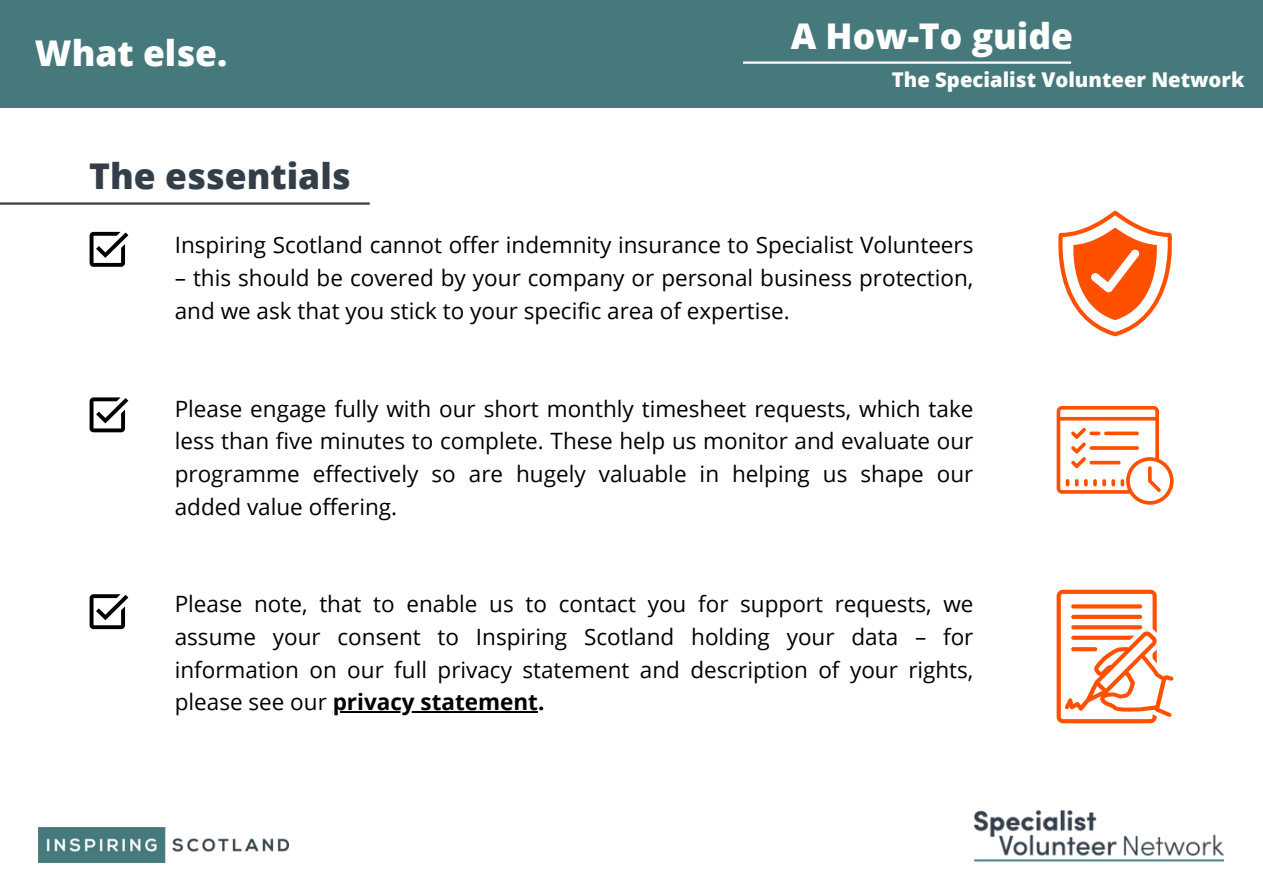
<style>
.page{position:relative;width:1263px;height:894px;background:#fff}
.page>*{position:absolute;margin:0;border:0;box-sizing:border-box;transform-origin:0 0}
.t1{font:800 35.4px "Open Sans";color:#fff}
.t2{font:800 35.4px "Open Sans";color:#333e48}
.t3{font:22.5px/32.7px "Open Sans";color:#000;text-align:justify}
.t4{font:800 20.25px "Open Sans";color:#fff}
.s1{font-weight:700}
</style>
<div class="page">
<img style="left:38px;top:827px;width:250px;height:35px">
<div style="left:0;top:0;width:1263px;height:107px;background:#46797b"></div>
<img style="left:973px;top:810px;width:250px;height:52px">
<hr style="left:0;top:202px;width:370px;height:3px;background:#333e48">
<svg style="left:90px;top:232px;width:38px;height:35px"></svg>
<svg style="left:90px;top:397px;width:38px;height:35px"></svg>
<svg style="left:90px;top:594px;width:38px;height:35px"></svg>
<hr style="left:333px;top:711px;width:205px;height:1px;background:#000">
<svg style="left:1058px;top:210px;width:114px;height:126px"></svg>
<svg style="left:1057px;top:406px;width:117px;height:98px"></svg>
<svg style="left:1057px;top:589px;width:117px;height:134px"></svg>
<hr style="left:743px;top:61px;width:328px;height:3px;background:#fff">
<p class="t1" style="left:35px;top:28px;width:194px">What else.</p>
<p class="t2" style="left:89px;top:151px;width:263px">The essentials</p>
<p class="t1" style="left:791px;top:11px;width:284px">A How-To guide</p>
<p class="t4" style="left:892px;top:65px;width:354px">The Specialist Volunteer Network</p>
<h2 class="t3" style="left:175px;top:228px;width:800px">Inspiring Scotland cannot offer indemnity insurance to Specialist Volunteers</h2>
<h2 class="t3" style="left:175px;top:261px;width:800px">– this should be covered by your company or personal business protection, and we ask that you stick to your specific area of expertise.</h2>
<h1 class="t3" style="left:175px;top:391px;width:800px">Please engage fully with our short monthly timesheet requests, which take less than five minutes to complete. These help us monitor and evaluate our programme effectively so are hugely valuable in helping us shape our added value offering.</h1>
<p class="t3" style="left:175px;top:587px;width:800px">Please note, that to enable us to contact you for support requests, we assume your consent to Inspiring Scotland holding your data – for information on our full privacy statement and description of your rights, please see our <span class="s1">privacy statement.</span></p>
</div>
